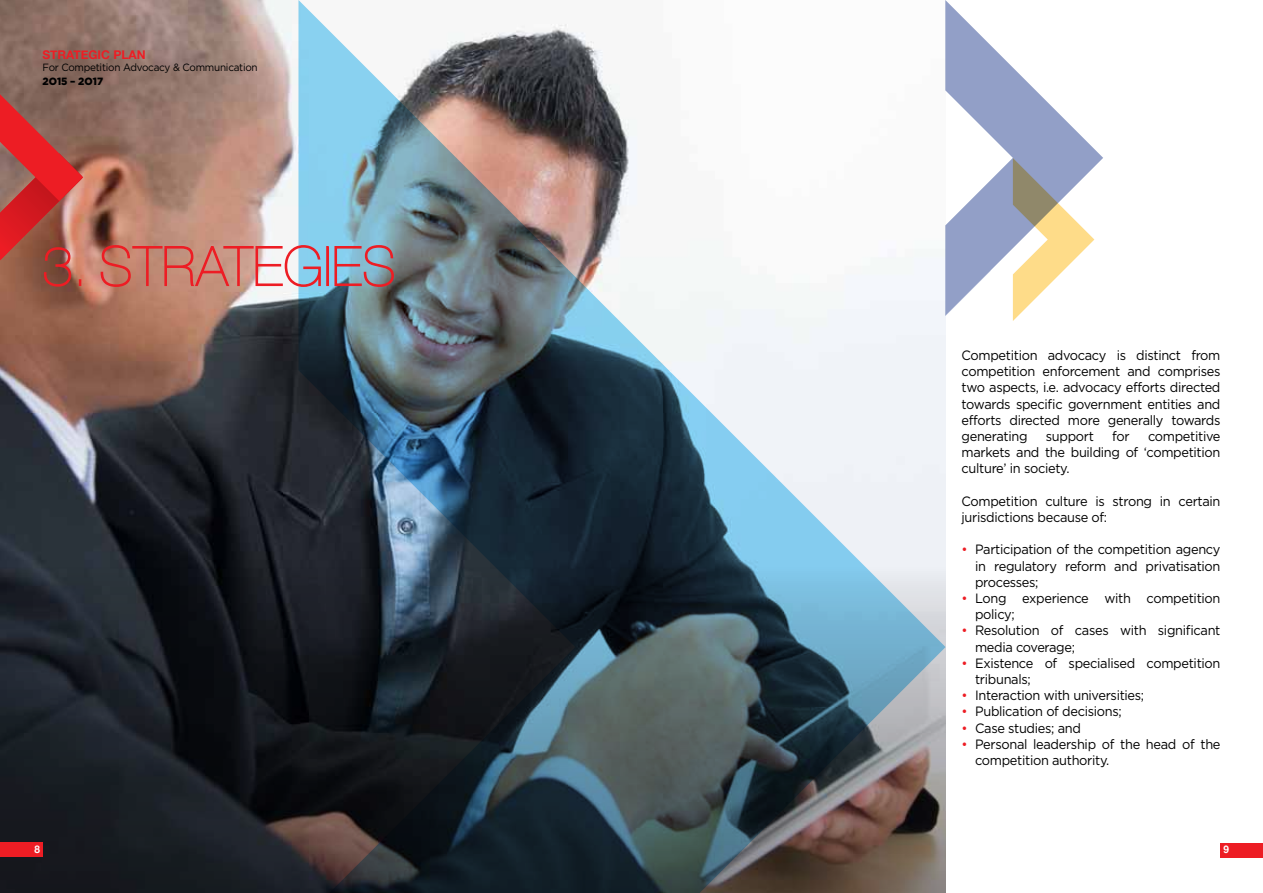
<style>
.page{position:relative;width:1263px;height:893px;background:#fff}
.page>*{position:absolute;margin:0;border:0;box-sizing:border-box;transform-origin:0 0}
.t1{font:13.5px/16.2px "Gotham";letter-spacing:-.025em;color:#000;scale:.95 1}
.t2{font:700 12px "Helvetica Neue";color:#ed1d24}
.t3{font:10.5px "Gotham";letter-spacing:-.025em;color:#000;scale:.95 1}
.t4{font:900 10.5px "Gotham";color:#000;scale:.95 1}
.t5{font:700 10.5px "Helvetica Neue";color:#fff;scale:.95 1}
.s1{color:#ed1d24}
</style>
<div class="page">
<img style="left:0;top:0;width:298px;height:446px">
<svg style="left:0;top:446px;width:298px;height:447px;background:#1b1f25"></svg>
<img style="left:298px;top:0;width:647px;height:893px">
<svg style="left:945px;top:0;width:158px;height:316px"></svg>
<svg style="left:1013px;top:158px;width:81px;height:163px"></svg>
<svg style="left:0;top:94px;width:83px;height:194px;background:#b24c44"></svg>
<svg style="left:100px;top:244px;width:222px;height:44px;background:#cd8c84"></svg>
<div style="left:326px;top:246px;width:3px;height:40px;border:2px solid #ed1d24"></div>
<svg style="left:334px;top:244px;width:61px;height:44px;background:#9791a1"></svg>
<div style="left:0;top:843px;width:43px;height:14px;background:#ed1d24"></div>
<div style="left:1220px;top:843px;width:43px;height:14px;background:#ed1d24"></div>
<p class="t2" style="left:43px;top:47px;width:105px">STRATEGIC PLAN</p>
<p class="t3" style="left:43px;top:62px;width:228px">For Competition Advocacy &amp; Communication</p>
<p class="t4" style="left:43px;top:75px;width:65px">2O15 – 2O17</p>
<p class="t1" style="left:961px;top:347px;width:274px;text-align:justify">Competition advocacy is distinct from competition enforcement and comprises two aspects, i.e. advocacy efforts directed towards specific government entities and efforts directed more generally towards generating</p>
<p class="t1" style="left:1046px;top:428px;width:52px">support</p>
<p class="t1" style="left:1112px;top:428px;width:20px">for</p>
<p class="t1" style="left:961px;top:428px;width:274px;text-align:justify;text-indent:186px">competitive markets and the building of ‘competition culture’ in society.</p>
<p class="t1" style="left:961px;top:493px;width:274px">Competition culture is strong in certain jurisdictions because of:</p>
<p class="t1" style="left:975px;top:541px;width:260px;text-align:justify;text-indent:-14px"><span class="s1">•</span> Participation of the competition agency in regulatory reform and privatisation processes;</p>
<p class="t1" style="left:975px;top:590px;width:260px;text-indent:-14px"><span class="s1">•</span> Long experience with competition policy;</p>
<p class="t1" style="left:975px;top:622px;width:260px;text-indent:-14px"><span class="s1">•</span> Resolution of cases with significant media coverage;</p>
<p class="t1" style="left:975px;top:655px;width:260px;text-indent:-14px"><span class="s1">•</span> Existence of specialised competition tribunals;</p>
<p class="t1" style="left:961px;top:687px;width:194px"><span class="s1">•</span> Interaction with universities;</p>
<p class="t1" style="left:961px;top:703px;width:170px"><span class="s1">•</span> Publication of decisions;</p>
<p class="t1" style="left:961px;top:719px;width:127px"><span class="s1">•</span> Case studies; and</p>
<p class="t1" style="left:975px;top:736px;width:260px;text-indent:-14px"><span class="s1">•</span> Personal leadership of the head of the competition authority.</p>
<p class="t5" style="left:35px;top:843px;width:7px">8</p>
<p class="t5" style="left:1223px;top:843px;width:7px">9</p>
</div>
